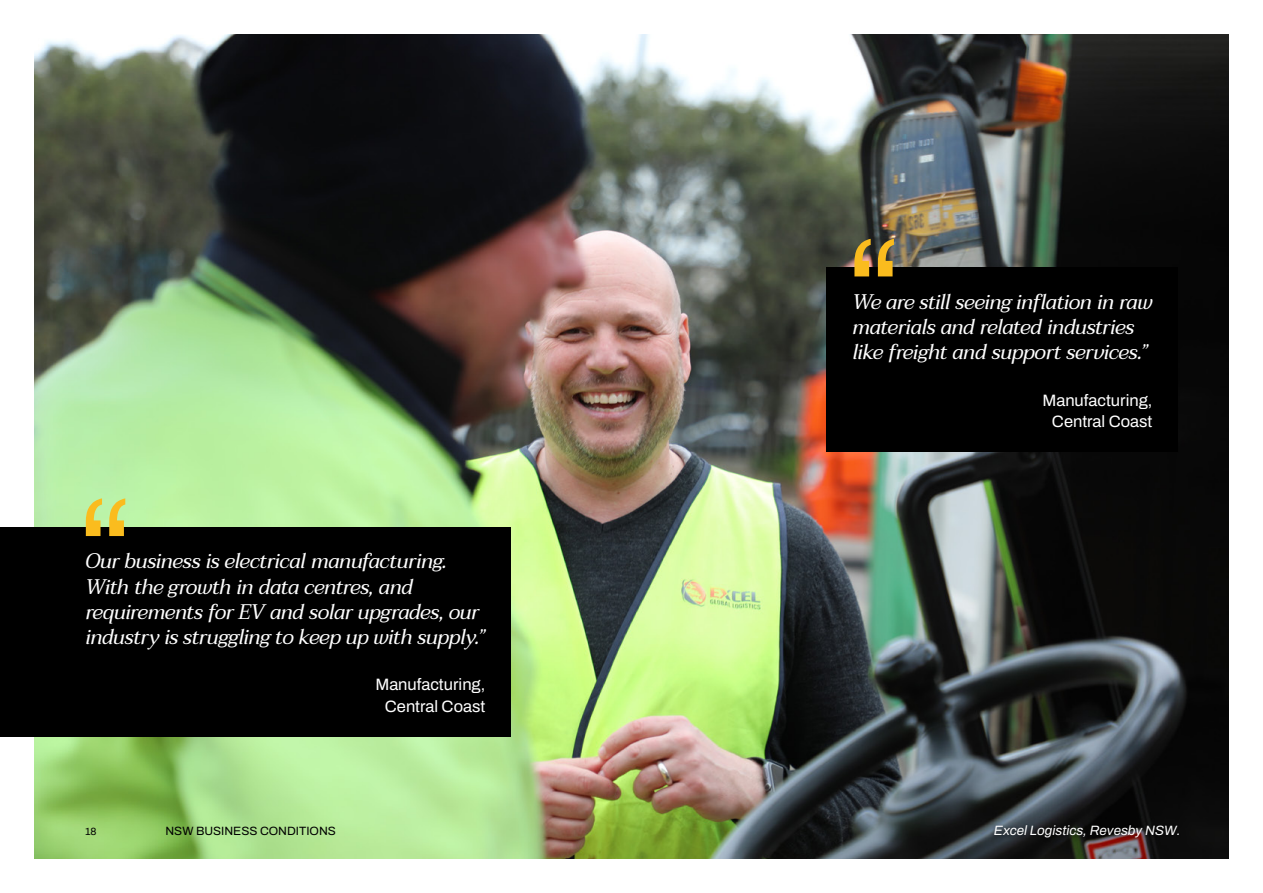
<style>
.page{position:relative;width:1263px;height:893px;background:#fff}
.page>*{position:absolute;margin:0;border:0;box-sizing:border-box;transform-origin:0 0}
.t1{font:150px "Archivo";color:#fabc1e}
.t2{font:italic 21px/25.2px "Taviraj";letter-spacing:-.03em;color:#fff}
.t3{font:16.5px/21px "Archivo";color:#fff;text-align:center}
.t4{font:italic 13.5px "Archivo";color:#fff}
.t5{font:12px "Archivo";color:#000}
.t6{font:10.5px "Archivo";color:#000}
</style>
<div class="page">
<img style="left:34px;top:34px;width:1195px;height:825px">
<div style="left:0;top:527px;width:511px;height:210px;background:#000"></div>
<div style="left:989px;top:822px;width:192px;height:21px;background:#000;opacity:.25"></div>
<div style="left:826px;top:267px;width:352px;height:185px;background:#000"></div>
<h1 class="t1" style="left:76px;top:437px;width:61px">“</h1>
<p class="t2" style="left:85px;top:549px;width:402px">Our business is electrical manufacturing.<br>With the growth in data centres, and requirements for EV and solar upgrades, our industry is struggling to keep up with supply.”</p>
<p class="t3" style="left:375px;top:674px;width:112px">Manufacturing,<br>Central Coast</p>
<p class="t6" style="left:85px;top:824px;width:13px">18</p>
<p class="t5" style="left:165px;top:822px;width:172px">NSW BUSINESS CONDITIONS</p>
<h1 class="t1" style="left:844px;top:178px;width:61px">“</h1>
<p class="t2" style="left:852px;top:289px;width:302px">We are still seeing inflation in raw materials and related industries like freight and support services.”</p>
<p class="t3" style="left:1042px;top:390px;width:112px">Manufacturing,<br>Central Coast</p>
<p class="t4" style="left:994px;top:820px;width:188px">Excel Logistics, Revesby NSW.</p>
</div>
